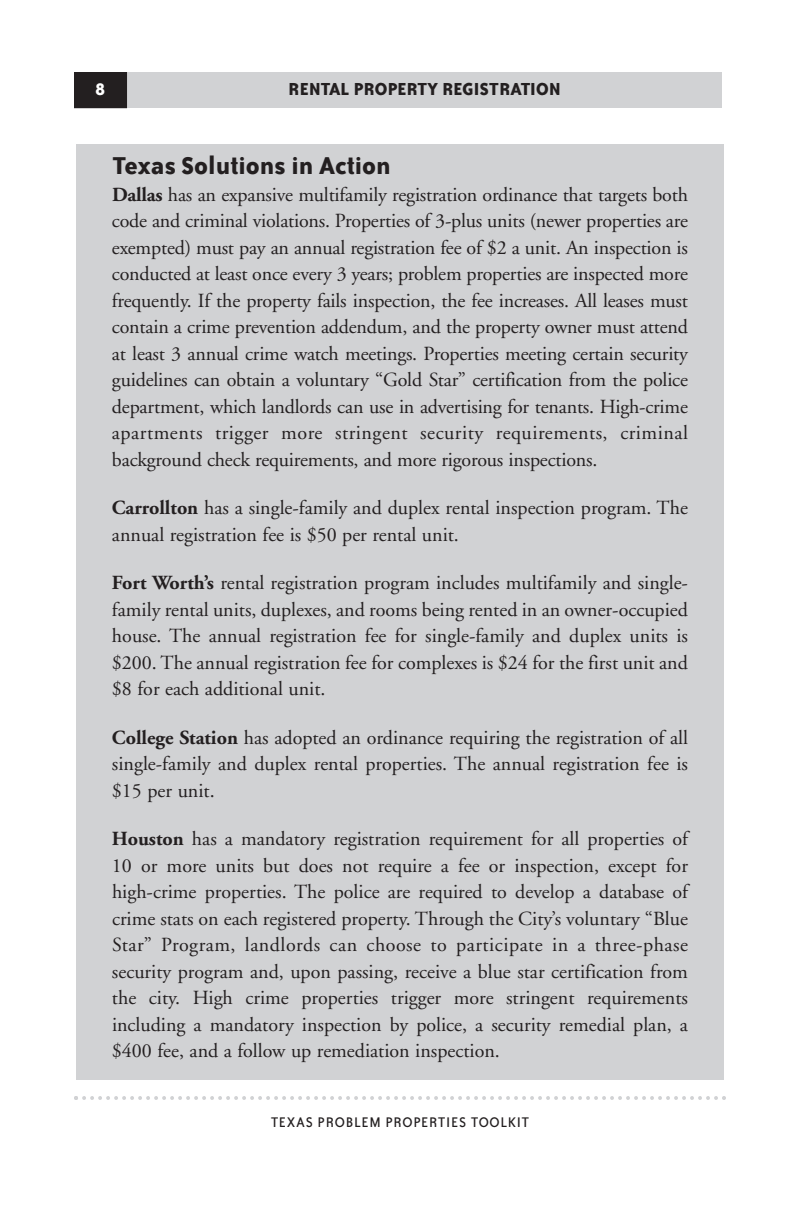
<style>
.page{position:relative;width:792px;height:1224px;background:#fff}
.page>*{position:absolute;margin:0;border:0;box-sizing:border-box;transform-origin:0 0}
.t1{font:700 28px "Bailey Sans ITC";color:#231f20}
.t2{font:20px/26.4px "Adobe Garamond";color:#231f20;text-align:justify}
.t3{font:700 20px "Bailey Sans ITC";color:#231f20}
.t4{font:700 20px "Bailey Sans ITC";color:#fff}
.t5{font:16px "Bailey Sans ITC";letter-spacing:.045em;color:#231f20}
.s1{font-weight:700}
</style>
<div class="page">
<div style="left:127px;top:72px;width:595px;height:36px;background:#d1d2d4"></div>
<div style="left:76px;top:74px;width:49px;height:32px;background:#231f20"></div>
<div style="left:74px;top:72px;width:53px;height:36px;border:2px solid #231f20"></div>
<svg style="left:74px;top:1096px;width:652px;height:4px"></svg>
<div style="left:76px;top:144px;width:648px;height:936px;background:#d1d2d4"></div>
<p class="t4" style="left:95px;top:78px;width:12px">8</p>
<p class="t3" style="left:288px;top:78px;width:274px">RENTAL PROPERTY REGISTRATION</p>
<h1 class="t1" style="left:112px;top:151px;width:280px">Texas Solutions in Action</h1>
<p class="t2" style="left:112px;top:182px;width:578px"><span class="s1">Dallas</span> has an expansive multifamily registration ordinance that targets both code and criminal violations. Properties of 3-plus units (newer properties are exempted) must pay an annual registration fee of $2 a unit. An inspection is conducted at least once every 3 years; problem properties are inspected more frequently. If the property fails inspection, the fee increases. All leases must contain a crime prevention addendum, and the property owner must attend at least 3 annual crime watch meetings. Properties meeting certain security guidelines can obtain a voluntary “Gold Star” certification from the police department, which landlords can use in advertising for tenants. High-crime apartments trigger more stringent security requirements, criminal background check requirements, and more rigorous inspections.</p>
<p class="t2" style="left:112px;top:495px;width:578px"><span class="s1">Carrollton</span> has a single-family and duplex rental inspection program. The annual registration fee is $50 per rental unit.</p>
<p class="t2" style="left:112px;top:570px;width:578px"><span class="s1">Fort Worth’s</span> rental registration program includes multifamily and single&shy;family rental units, duplexes, and rooms being rented in an owner-occupied house. The annual registration fee for single-family and duplex units is $200. The annual registration fee for complexes is $24 for the first unit and $8 for each additional unit.</p>
<p class="t2" style="left:112px;top:725px;width:578px"><span class="s1">College Station</span> has adopted an ordinance requiring the registration of all single-family and duplex rental properties. The annual registration fee is $15 per unit.</p>
<p class="t2" style="left:112px;top:826px;width:578px"><span class="s1">Houston</span> has a mandatory registration requirement for all properties of 10 or more units but does not require a fee or inspection, except for high-crime properties. The police are required to develop a database of crime stats on each registered property. Through the City’s voluntary “Blue Star” Program, landlords can choose to participate in a three-phase security program and, upon passing, receive a blue star certification from the city. High crime properties trigger more stringent requirements including a mandatory inspection by police, a security remedial plan, a $400 fee, and a follow up remediation inspection.</p>
<p class="t5" style="left:271px;top:1113px;width:260px">TEXAS PROBLEM PROPERTIES TOOLKIT</p>
</div>
